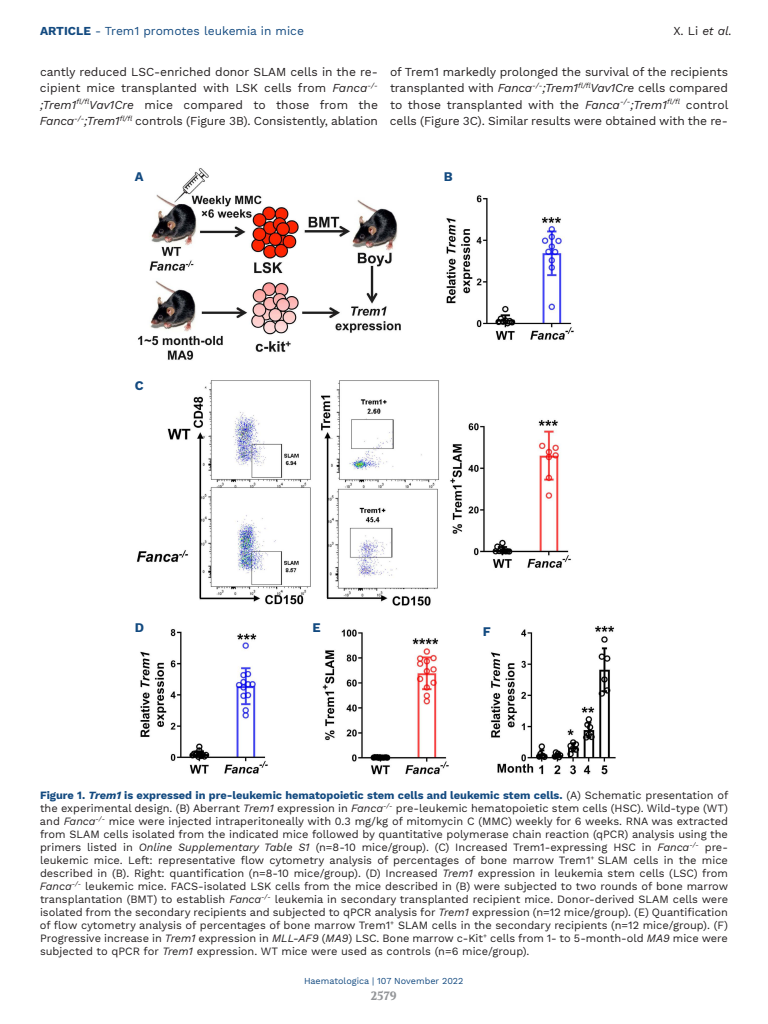
<style>
.page{position:relative;width:768px;height:1024px;background:#fff}
.page>*{position:absolute;margin:0;border:0;box-sizing:border-box;transform-origin:0 0}
.t1{font:700 13px "Work Sans";color:#134a80}
.t2{font:12px/16.5px "Work Sans";letter-spacing:-.01em;color:#231f20;text-align:justify}
.t3{font:12px "Work Sans";color:#134a80}
.t4{font:italic 12px "Work Sans";color:#231f20}
.t5{font:700 12px "Volkhov";color:#939598}
.t6{font:11px/13px "Work Sans";color:#231f20;text-align:justify}
.t7{font:9px "Work Sans";color:#134a80}
.s1{font-weight:700}
.s2{font-style:normal}
.s3{font-style:italic}
.s4{font-weight:700;color:#134a80}
.s5{font-weight:700;font-style:italic;color:#134a80}
</style>
<div class="page">
<img style="left:136px;top:168px;width:480px;height:607px">
<p class="t3" style="left:40px;top:24px;width:265px"><span class="s1">ARTICLE</span> - Trem1 promotes leukemia in mice</p>
<p class="t4" style="left:673px;top:24px;width:60px"><span class="s2">X. Li</span> et al.</p>
<p class="t2" style="left:40px;top:63px;width:340px">cantly reduced LSC-enriched donor SLAM cells in the re&shy;cipient mice transplanted with LSK cells from <span class="s3">Fanca</span><sup>-/- </sup><span class="s3">;Trem1</span><sup>fl/fl</sup><span class="s3">Vav1Cre</span> mice compared to those from the <span class="s3">Fanca</span><sup>-/-</sup><span class="s3">;Trem1</span><sup>fl/fl</sup> controls (Figure 3B). Consistently, ablation</p>
<p class="t2" style="left:390px;top:63px;width:340px">of Trem1 markedly prolonged the survival of the recipients transplanted with <span class="s3">Fanca</span><sup>-/-</sup><span class="s3">;Trem1</span><sup>fl/fl</sup><span class="s3">Vav1Cre</span> cells compared to those transplanted with the <span class="s3">Fanca</span><sup>-/-</sup><span class="s3">;Trem1</span><sup>fl/fl</sup> control cells (Figure 3C). Similar results were obtained with the re-</p>
<p class="t1" style="left:135px;top:169px;width:10px">A</p>
<p class="t1" style="left:135px;top:378px;width:10px">C</p>
<p class="t1" style="left:444px;top:169px;width:10px">B</p>
<p class="t1" style="left:135px;top:620px;width:11px">D</p>
<p class="t1" style="left:312px;top:620px;width:10px">E</p>
<p class="t1" style="left:483px;top:624px;width:9px">F</p>
<p class="t6" style="left:40px;top:789px;width:690px"><span class="s4">Figure 1.</span> <span class="s5">Trem1</span> <span class="s4">is expressed in pre-leukemic hematopoietic stem cells and leukemic stem cells.</span> (A) Schematic presentation of the experimental design. (B) Aberrant <span class="s3">Trem1</span> expression in <span class="s3">Fanca</span><sup>-/-</sup> pre-leukemic hematopoietic stem cells (HSC). Wild-type (WT) and <span class="s3">Fanca</span><sup>-/-</sup> mice were injected intraperitoneally with 0.3 mg/kg of mitomycin C (MMC) weekly for 6 weeks. RNA was extracted from SLAM cells isolated from the indicated mice followed by quantitative polymerase chain reaction (qPCR) analysis using the primers listed in <span class="s3">Online Supplementary Table S1</span> (n=8-10 mice/group). (C) Increased Trem1-expressing HSC in <span class="s3">Fanca</span><sup>-/-</sup> pre&shy;leukemic mice. Left: representative flow cytometry analysis of percentages of bone marrow Trem1<sup>+</sup> SLAM cells in the mice described in (B). Right: quantification (n=8-10 mice/group). (D) Increased <span class="s3">Trem1</span> expression in leukemia stem cells (LSC) from <span class="s3">Fanca</span><sup>-/-</sup> leukemic mice. FACS-isolated LSK cells from the mice described in (B) were subjected to two rounds of bone marrow transplantation (BMT) to establish <span class="s3">Fanca</span><sup>-/-</sup> leukemia in secondary transplanted recipient mice. Donor-derived SLAM cells were isolated from the secondary recipients and subjected to qPCR analysis for <span class="s3">Trem1</span> expression (n=12 mice/group). (E) Quantification of flow cytometry analysis of percentages of bone marrow Trem1<sup>+</sup> SLAM cells in the secondary recipients (n=12 mice/group). (F)<br>Progressive increase in <span class="s3">Trem1</span> expression in <span class="s3">MLL-AF9</span> (<span class="s3">MA9</span>) LSC. Bone marrow c-Kit<sup>+</sup> cells from 1- to 5-month-old <span class="s3">MA9</span> mice were subjected to qPCR for <span class="s3">Trem1</span> expression. WT mice were used as controls (n=6 mice/group).</p>
<p class="t7" style="left:304px;top:976px;width:161px">Haematologica | 107 November 2022</p>
<p class="t5" style="left:371px;top:988px;width:27px">2579</p>
</div>
